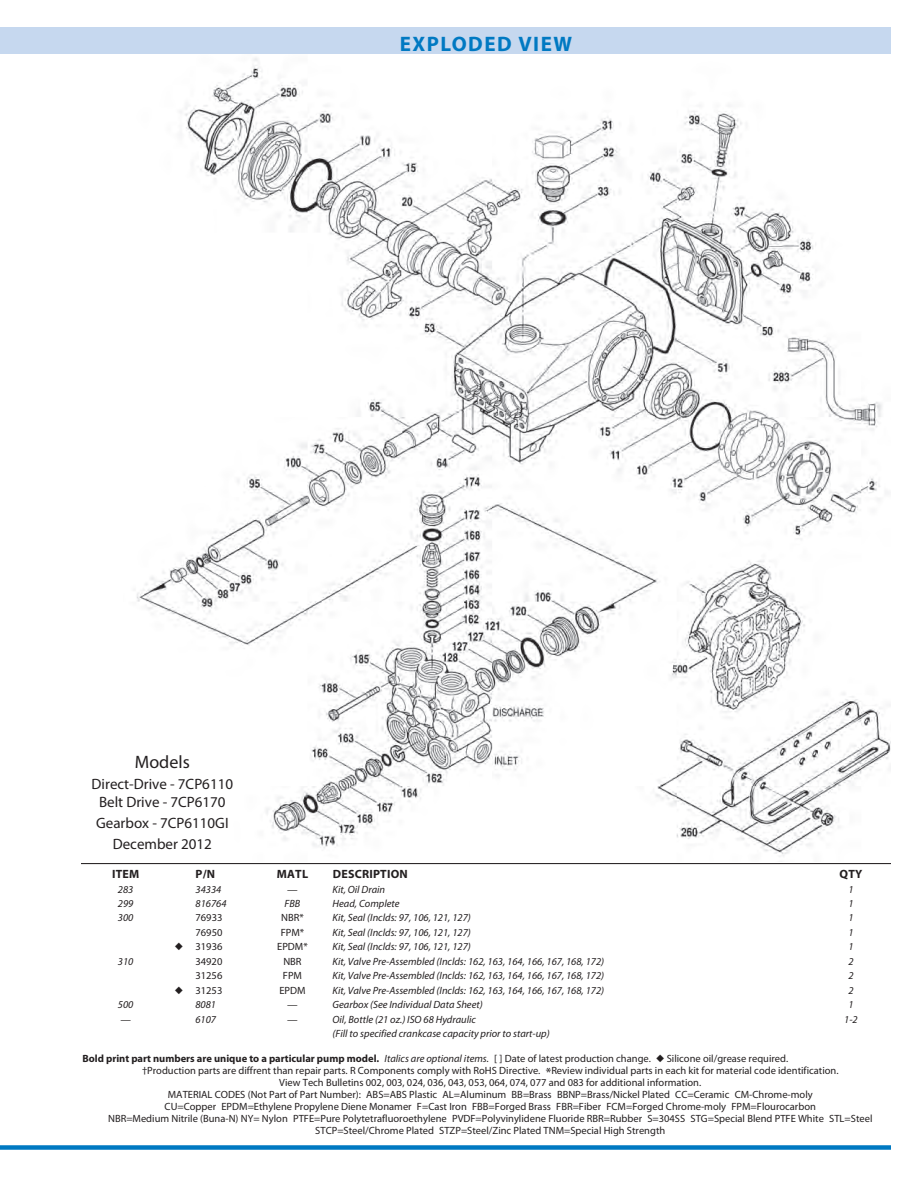
<style>
.page{position:relative;width:918px;height:1188px;background:#fff}
.page>*{position:absolute;margin:0;border:0;box-sizing:border-box;transform-origin:0 0}
.t1{font:700 21px "Myriad Pro";letter-spacing:.07em;color:#0079c2}
.t2{font:18px "Myriad Pro";color:#231f20}
.t3{font:15px "Myriad Pro";color:#231f20}
.t4{font:700 12px "Myriad Pro";letter-spacing:.02em;color:#231f20}
.t5{font:10.5px/12px "Myriad Pro";color:#231f20;text-align:center}
.t6{font:italic 10.5px "Myriad Pro";color:#231f20}
.s1{font-weight:700}
.s2{font-style:italic}
.s3{font-size:13.5px}
</style>
<div class="page">
<img style="left:136px;top:58px;width:755px;height:799px">
<div style="left:0;top:27px;width:891px;height:27px;background:#c6d8ef"></div>
<div style="left:0;top:1145px;width:891px;height:5px;background:#0079c2"></div>
<hr style="left:81px;top:863px;width:810px;height:1px;background:#231f20">
<p class="t1" style="left:400px;top:32px;width:174px">EXPLODED VIEW</p>
<p class="t2" style="left:135px;top:752px;width:56px">Models</p>
<p class="t3" style="left:92px;top:775px;width:143px">Direct-Drive - 7CP6110</p>
<p class="t3" style="left:99px;top:793px;width:128px">Belt Drive - 7CP6170</p>
<p class="t3" style="left:96px;top:814px;width:134px">Gearbox - 7CP6110GI</p>
<p class="t3" style="left:113px;top:835px;width:101px">December 2012</p>
<p class="t4" style="left:112px;top:867px;width:29px">ITEM</p>
<p class="t4" style="left:196px;top:867px;width:21px">P/N</p>
<p class="t4" style="left:277px;top:867px;width:33px">MATL</p>
<p class="t4" style="left:333px;top:867px;width:77px">DESCRIPTION</p>
<p class="t4" style="left:840px;top:867px;width:24px">QTY</p>
<p class="t6" style="left:118px;top:883px;width:17px">283</p>
<p class="t6" style="left:196px;top:883px;width:27px">34334</p>
<p class="t6" style="left:287px;top:883px;width:12px">—</p>
<p class="t6" style="left:333px;top:883px;width:54px">Kit, Oil Drain</p>
<p class="t6" style="left:849px;top:883px;width:7px">1</p>
<p class="t6" style="left:118px;top:898px;width:17px">299</p>
<p class="t6" style="left:196px;top:898px;width:32px">816764</p>
<p class="t6" style="left:285px;top:898px;width:17px">FBB</p>
<p class="t6" style="left:333px;top:898px;width:68px">Head, Complete</p>
<p class="t6" style="left:848px;top:898px;width:7px">1</p>
<p class="t6" style="left:118px;top:912px;width:17px">300</p>
<p class="t5" style="left:196px;top:912px;width:28px">76933</p>
<p class="t5" style="left:281px;top:912px;width:24px">NBR*</p>
<p class="t6" style="left:333px;top:912px;width:140px">Kit, Seal (Inclds: 97, 106, 121, 127)</p>
<p class="t6" style="left:848px;top:912px;width:7px">1</p>
<p class="t5" style="left:196px;top:927px;width:28px">76950</p>
<p class="t5" style="left:281px;top:927px;width:25px">FPM*</p>
<p class="t6" style="left:333px;top:927px;width:140px">Kit, Seal (Inclds: 97, 106, 121, 127)</p>
<p class="t6" style="left:848px;top:927px;width:7px">1</p>
<p class="t5" style="left:196px;top:941px;width:28px">31936</p>
<p class="t5" style="left:277px;top:941px;width:32px">EPDM*</p>
<p class="t6" style="left:333px;top:941px;width:140px">Kit, Seal (Inclds: 97, 106, 121, 127)</p>
<p class="t6" style="left:848px;top:941px;width:7px">1</p>
<p class="t6" style="left:118px;top:956px;width:17px">310</p>
<p class="t5" style="left:196px;top:956px;width:28px">34920</p>
<p class="t5" style="left:283px;top:956px;width:20px">NBR</p>
<p class="t6" style="left:333px;top:956px;width:273px">Kit, Valve Pre-Assembled (Inclds: 162, 163, 164, 166, 167, 168, 172)</p>
<p class="t6" style="left:848px;top:956px;width:7px">2</p>
<p class="t5" style="left:196px;top:970px;width:28px">31256</p>
<p class="t5" style="left:283px;top:970px;width:21px">FPM</p>
<p class="t6" style="left:333px;top:970px;width:273px">Kit, Valve Pre-Assembled (Inclds: 162, 163, 164, 166, 167, 168, 172)</p>
<p class="t6" style="left:848px;top:970px;width:7px">2</p>
<p class="t5" style="left:196px;top:984px;width:28px">31253</p>
<p class="t5" style="left:279px;top:984px;width:28px">EPDM</p>
<p class="t6" style="left:333px;top:985px;width:273px">Kit, Valve Pre-Assembled (Inclds: 162, 163, 164, 166, 167, 168, 172)</p>
<p class="t6" style="left:848px;top:985px;width:7px">2</p>
<p class="t6" style="left:118px;top:999px;width:17px">500</p>
<p class="t6" style="left:195px;top:999px;width:22px">8081</p>
<p class="t6" style="left:287px;top:999px;width:12px">—</p>
<p class="t6" style="left:333px;top:999px;width:152px">Gearbox (See Individual Data Sheet)</p>
<p class="t6" style="left:848px;top:999px;width:7px">1</p>
<p class="t6" style="left:120px;top:1013px;width:12px">—</p>
<p class="t6" style="left:195px;top:1013px;width:22px">6107</p>
<p class="t6" style="left:287px;top:1013px;width:12px">—</p>
<p class="t6" style="left:333px;top:1013px;width:145px">Oil, Bottle (21 oz.) ISO 68 Hydraulic</p>
<p class="t6" style="left:844px;top:1013px;width:15px">1-2</p>
<p class="t6" style="left:333px;top:1028px;width:219px">(Fill to specified crankcase capacity prior to start-up)</p>
<p class="t5" style="left:82px;top:1052px;width:707px"><span class="s1">Bold print part numbers are unique to a particular pump model.</span> <span class="s2">Italics are optional items.</span> [ ] Date of latest production change. ◆ Silicone oil/grease required.</p>
<p class="t5" style="left:142px;top:1064px;width:698px">†Production parts are diffrent than repair parts. R Components comply with RoHS Directive. <span class="s3">*</span>Review individual parts in each kit for material code identification.</p>
<p class="t5" style="left:279px;top:1076px;width:424px">View Tech Bulletins 002, 003, 024, 036, 043, 053, 064, 074, 077 and 083 for additional information.</p>
<p class="t5" style="left:165px;top:1088px;width:653px">MATERIAL CODES (Not Part of Part Number): ABS=ABS Plastic AL=Aluminum BB=Brass BBNP=Brass/Nickel Plated CC=Ceramic CM-Chrome-moly<br>CU=Copper EPDM=Ethylene Propylene Diene Monamer F=Cast Iron FBB=Forged Brass FBR=Fiber FCM=Forged Chrome-moly FPM=Flourocarbon</p>
<p class="t5" style="left:108px;top:1112px;width:766px">NBR=Medium Nitrile (Buna-N) NY= Nylon PTFE=Pure Polytetrafluoroethylene PVDF=Polyvinylidene Fluoride RBR=Rubber S=304SS STG=Special Blend PTFE White STL=Steel<br>STCP=Steel/Chrome Plated STZP=Steel/Zinc Plated TNM=Special High Strength</p>
</div>
